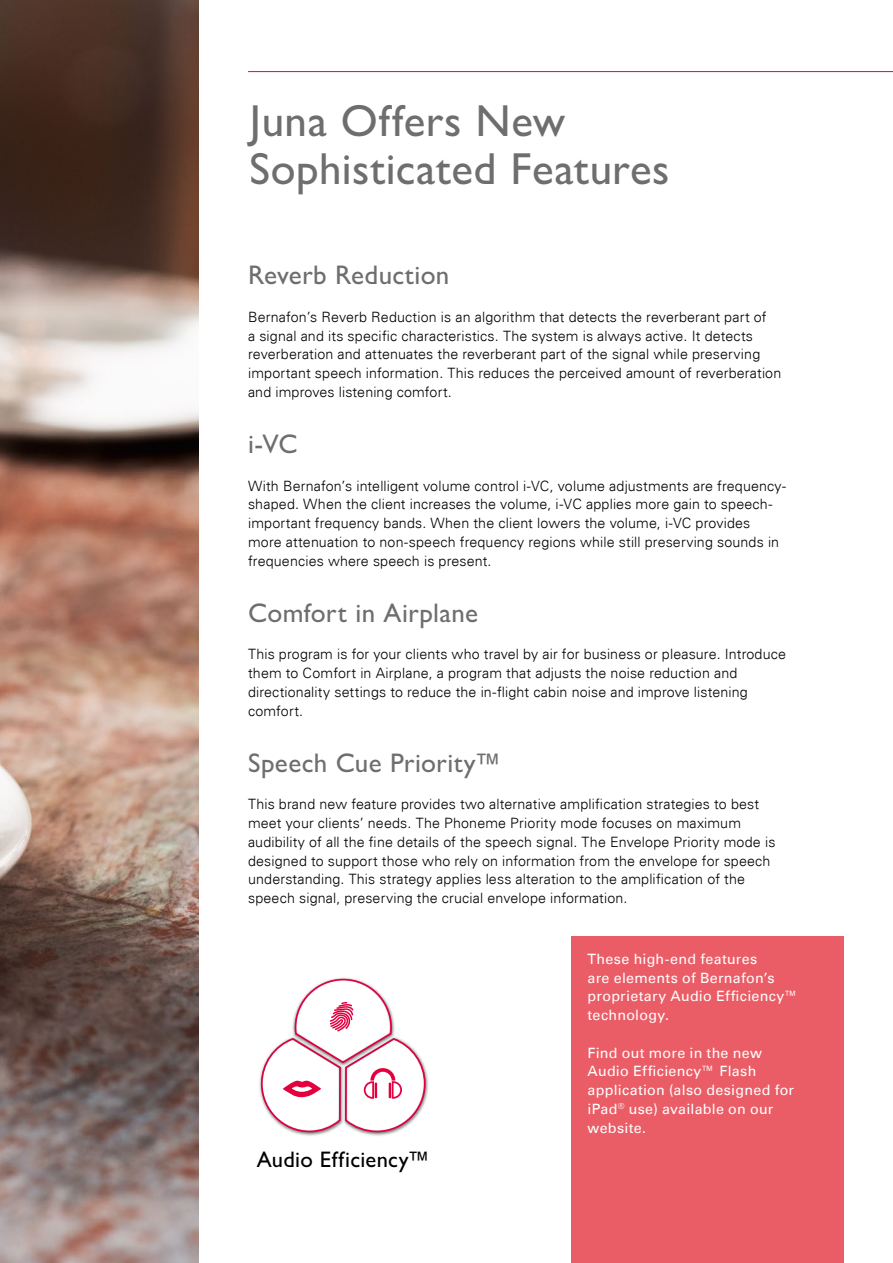
<style>
.page{position:relative;width:893px;height:1263px;background:#fff}
.page>*{position:absolute;margin:0;border:0;box-sizing:border-box;transform-origin:0 0}
.t1{font:500 45px/48px "Gill Sans MT Pro";letter-spacing:.01em;color:#6e6e6e}
.t2{font:500 27px "Gill Sans MT Pro";letter-spacing:.015em;color:#6e6e6e}
.t3{font:500 22.5px "Gill Sans MT Pro";letter-spacing:.01em;color:#000}
.t4{font:300 14.25px/18.8px "Univers Com 45";letter-spacing:.01em;color:#000}
.t5{font:14.25px/18.8px "Univers Com 55 Roman";letter-spacing:.02em;color:#fff}
</style>
<div class="page">
<hr style="left:248px;top:71px;width:645px;height:1px;background:#e4003e">
<img style="left:0;top:0;width:198px;height:1263px">
<div style="left:571px;top:936px;width:272px;height:327px;background:#eb5d66"></div>
<img style="left:362px;top:1070px;width:67px;height:66px">
<svg style="left:260px;top:978px;width:166px;height:155px"></svg>
<h1 class="t1" style="left:249px;top:96px;width:422px">Juna Offers New<br>Sophisticated Features</h1>
<h2 class="t2" style="left:248px;top:259px;width:203px">Reverb Reduction</h2>
<p class="t4" style="left:248px;top:307px;width:535px">Bernafon’s Reverb Reduction is an algorithm that detects the reverberant part of<br>a signal and its specific characteristics. The system is always active. It detects reverberation and attenuates the reverberant part of the signal while preserving important speech information. This reduces the perceived amount of reverberation and improves listening comfort.</p>
<h2 class="t2" style="left:248px;top:428px;width:51px">i-VC</h2>
<p class="t4" style="left:248px;top:476px;width:539px">With Bernafon’s intelligent volume control i-VC, volume adjustments are frequency&shy;shaped. When the client increases the volume, i-VC applies more gain to speech&shy;important frequency bands. When the client lowers the volume, i-VC provides more attenuation to non-speech frequency regions while still preserving sounds in frequencies where speech is present.</p>
<h2 class="t2" style="left:248px;top:597px;width:232px">Comfort in Airplane</h2>
<p class="t4" style="left:248px;top:645px;width:539px">This program is for your clients who travel by air for business or pleasure. Introduce them to Comfort in Airplane, a program that adjusts the noise reduction and directionality settings to reduce the in-flight cabin noise and improve listening comfort.</p>
<h2 class="t2" style="left:248px;top:747px;width:254px">Speech Cue Priority™</h2>
<p class="t4" style="left:248px;top:795px;width:529px">This brand new feature provides two alternative amplification strategies to best meet your clients’ needs. The Phoneme Priority mode focuses on maximum audibility of all the fine details of the speech signal. The Envelope Priority mode is designed to support those who rely on information from the envelope for speech understanding. This strategy applies less alteration to the amplification of the speech signal, preserving the crucial envelope information.</p>
<h3 class="t3" style="left:257px;top:1146px;width:174px">Audio Efficiency™</h3>
<p class="t5" style="left:588px;top:949px;width:212px">These high-end features<br>are elements of Bernafon’s proprietary Audio Efficiency™ technology.</p>
<p class="t5" style="left:588px;top:1043px;width:208px">Find out more in the new<br>Audio Efficiency™ Flash application (also designed for iPad<sup>®</sup> use) available on our website.</p>
</div>
